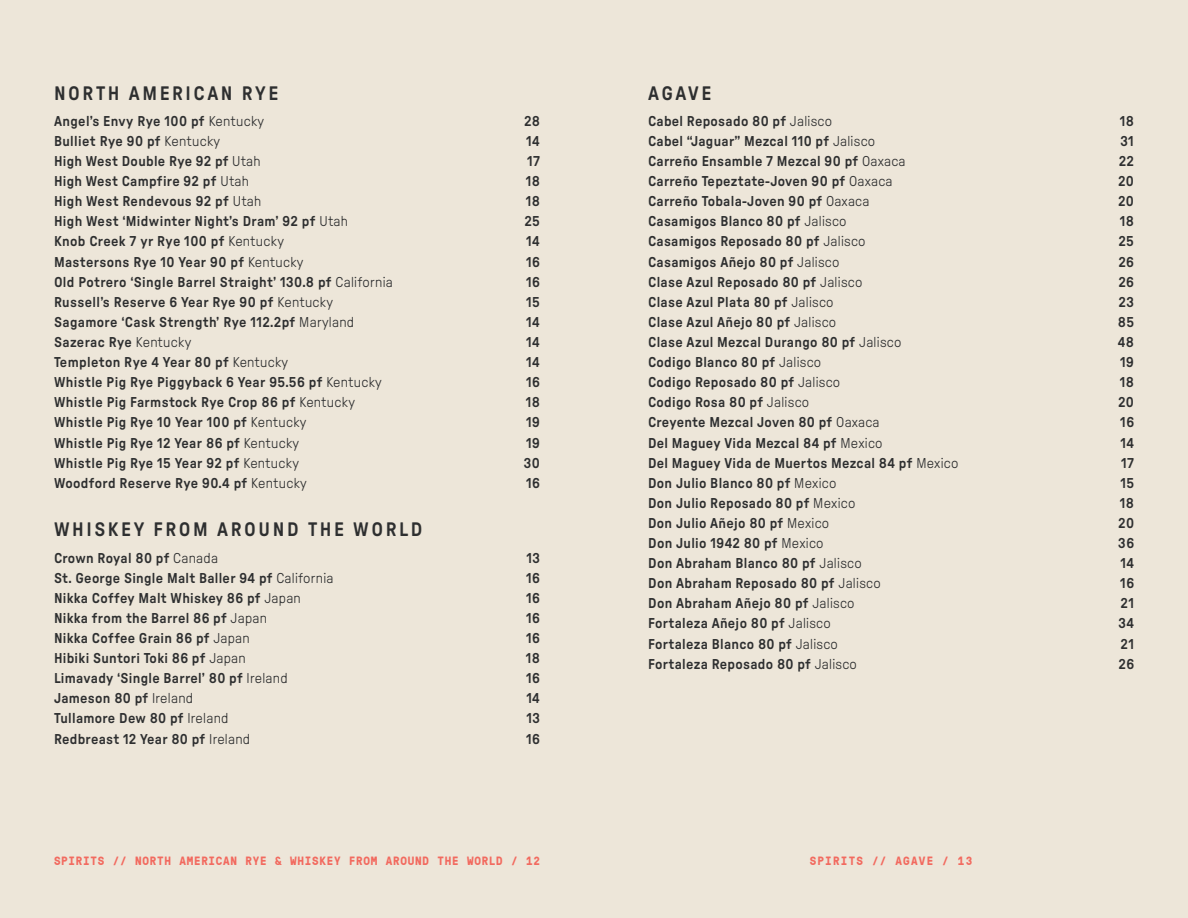
<style>
.page{position:relative;width:1188px;height:918px;background:#ede6d9}
.page>*{position:absolute;margin:0;border:0;box-sizing:border-box;transform-origin:0 0}
.t1{font:500 19.5px "GT Pressura";letter-spacing:.13em;color:#2e2f30}
.t2{font:500 14.25px "GT Pressura";letter-spacing:.02em;color:#2e2f30}
.t3{font:700 12px "GT Pressura Mono";letter-spacing:.06em;color:#f26a5f}
.t4{font:700 12px "GT Pressura Mono";letter-spacing:.1em;color:#f26a5f}
.s1{font-weight:300}
</style>
<div class="page">
<h1 class="t1" style="left:54px;top:81px;width:226px">NORTH AMERICAN RYE</h1>
<p class="t2" style="left:54px;top:112px;width:212px">Angel’s Envy Rye 100 pf <span class="s1">Kentucky</span></p>
<p class="t2" style="left:524px;top:112px;width:17px">28</p>
<p class="t2" style="left:54px;top:132px;width:168px">Bulliet Rye 90 pf <span class="s1">Kentucky</span></p>
<p class="t2" style="left:526px;top:132px;width:15px">14</p>
<p class="t2" style="left:54px;top:153px;width:208px">High West Double Rye 92 pf <span class="s1">Utah</span></p>
<p class="t2" style="left:527px;top:153px;width:14px">17</p>
<p class="t2" style="left:54px;top:173px;width:196px">High West Campfire 92 pf <span class="s1">Utah</span></p>
<p class="t2" style="left:526px;top:173px;width:16px">18</p>
<p class="t2" style="left:54px;top:193px;width:209px">High West Rendevous 92 pf <span class="s1">Utah</span></p>
<p class="t2" style="left:526px;top:193px;width:16px">18</p>
<p class="t2" style="left:54px;top:213px;width:295px">High West ‘Midwinter Night’s Dram’ 92 pf <span class="s1">Utah</span></p>
<p class="t2" style="left:524px;top:213px;width:17px">25</p>
<p class="t2" style="left:54px;top:233px;width:231px">Knob Creek 7 yr Rye 100 pf <span class="s1">Kentucky</span></p>
<p class="t2" style="left:526px;top:233px;width:15px">14</p>
<p class="t2" style="left:54px;top:253px;width:251px">Mastersons Rye 10 Year 90 pf <span class="s1">Kentucky</span></p>
<p class="t2" style="left:526px;top:253px;width:15px">16</p>
<p class="t2" style="left:54px;top:273px;width:340px">Old Potrero ‘Single Barrel Straight’ 130.8 pf <span class="s1">California</span></p>
<p class="t2" style="left:526px;top:273px;width:15px">16</p>
<p class="t2" style="left:54px;top:293px;width:281px">Russell’s Reserve 6 Year Rye 90 pf <span class="s1">Kentucky</span></p>
<p class="t2" style="left:526px;top:293px;width:15px">15</p>
<p class="t2" style="left:54px;top:313px;width:302px">Sagamore ‘Cask Strength’ Rye 112.2pf <span class="s1">Maryland</span></p>
<p class="t2" style="left:526px;top:313px;width:15px">14</p>
<p class="t2" style="left:54px;top:334px;width:139px">Sazerac Rye <span class="s1">Kentucky</span></p>
<p class="t2" style="left:526px;top:334px;width:15px">14</p>
<p class="t2" style="left:54px;top:354px;width:236px">Templeton Rye 4 Year 80 pf <span class="s1">Kentucky</span></p>
<p class="t2" style="left:526px;top:354px;width:15px">14</p>
<p class="t2" style="left:54px;top:374px;width:329px">Whistle Pig Rye Piggyback 6 Year 95.56 pf <span class="s1">Kentucky</span></p>
<p class="t2" style="left:526px;top:374px;width:15px">16</p>
<p class="t2" style="left:54px;top:394px;width:302px">Whistle Pig Farmstock Rye Crop 86 pf <span class="s1">Kentucky</span></p>
<p class="t2" style="left:526px;top:394px;width:16px">18</p>
<p class="t2" style="left:54px;top:414px;width:254px">Whistle Pig Rye 10 Year 100 pf <span class="s1">Kentucky</span></p>
<p class="t2" style="left:526px;top:414px;width:15px">19</p>
<p class="t2" style="left:54px;top:434px;width:247px">Whistle Pig Rye 12 Year 86 pf <span class="s1">Kentucky</span></p>
<p class="t2" style="left:526px;top:434px;width:15px">19</p>
<p class="t2" style="left:54px;top:454px;width:246px">Whistle Pig Rye 15 Year 92 pf <span class="s1">Kentucky</span></p>
<p class="t2" style="left:524px;top:454px;width:18px">30</p>
<p class="t2" style="left:54px;top:474px;width:254px">Woodford Reserve Rye 90.4 pf <span class="s1">Kentucky</span></p>
<p class="t2" style="left:526px;top:474px;width:15px">16</p>
<h1 class="t1" style="left:54px;top:518px;width:370px">WHISKEY FROM AROUND THE WORLD</h1>
<p class="t2" style="left:54px;top:549px;width:166px">Crown Royal 80 pf <span class="s1">Canada</span></p>
<p class="t2" style="left:526px;top:549px;width:15px">13</p>
<p class="t2" style="left:54px;top:569px;width:281px">St. George Single Malt Baller 94 pf <span class="s1">California</span></p>
<p class="t2" style="left:526px;top:569px;width:15px">16</p>
<p class="t2" style="left:54px;top:589px;width:248px">Nikka Coffey Malt Whiskey 86 pf <span class="s1">Japan</span></p>
<p class="t2" style="left:526px;top:589px;width:15px">16</p>
<p class="t2" style="left:54px;top:609px;width:215px">Nikka from the Barrel 86 pf <span class="s1">Japan</span></p>
<p class="t2" style="left:526px;top:609px;width:15px">16</p>
<p class="t2" style="left:54px;top:630px;width:197px">Nikka Coffee Grain 86 pf <span class="s1">Japan</span></p>
<p class="t2" style="left:526px;top:630px;width:15px">16</p>
<p class="t2" style="left:54px;top:650px;width:193px">Hibiki Suntori Toki 86 pf <span class="s1">Japan</span></p>
<p class="t2" style="left:526px;top:650px;width:16px">18</p>
<p class="t2" style="left:54px;top:670px;width:235px">Limavady ‘Single Barrel’ 80 pf <span class="s1">Ireland</span></p>
<p class="t2" style="left:526px;top:670px;width:15px">16</p>
<p class="t2" style="left:54px;top:690px;width:141px">Jameson 80 pf <span class="s1">Ireland</span></p>
<p class="t2" style="left:526px;top:690px;width:15px">14</p>
<p class="t2" style="left:54px;top:710px;width:176px">Tullamore Dew 80 pf <span class="s1">Ireland</span></p>
<p class="t2" style="left:526px;top:710px;width:15px">13</p>
<p class="t2" style="left:54px;top:730px;width:198px">Redbreast 12 Year 80 pf <span class="s1">Ireland</span></p>
<p class="t2" style="left:526px;top:730px;width:15px">16</p>
<p class="t3" style="left:54px;top:852px;width:488px">SPIRITS // NORTH AMERICAN RYE &amp; WHISKEY FROM AROUND THE WORLD / 12</p>
<h1 class="t1" style="left:648px;top:81px;width:65px">AGAVE</h1>
<p class="t2" style="left:648px;top:112px;width:186px">Cabel Reposado 80 pf <span class="s1">Jalisco</span></p>
<p class="t2" style="left:1120px;top:112px;width:16px">18</p>
<p class="t2" style="left:648px;top:132px;width:229px">Cabel “Jaguar” Mezcal 110 pf <span class="s1">Jalisco</span></p>
<p class="t2" style="left:1120px;top:132px;width:15px">31</p>
<p class="t2" style="left:648px;top:153px;width:259px">Carreño Ensamble 7 Mezcal 90 pf <span class="s1">Oaxaca</span></p>
<p class="t2" style="left:1119px;top:153px;width:17px">22</p>
<p class="t2" style="left:648px;top:173px;width:246px">Carreño Tepeztate-Joven 90 pf <span class="s1">Oaxaca</span></p>
<p class="t2" style="left:1118px;top:173px;width:17px">20</p>
<p class="t2" style="left:648px;top:193px;width:223px">Carreño Tobala-Joven 90 pf <span class="s1">Oaxaca</span></p>
<p class="t2" style="left:1118px;top:193px;width:17px">20</p>
<p class="t2" style="left:648px;top:213px;width:200px">Casamigos Blanco 80 pf <span class="s1">Jalisco</span></p>
<p class="t2" style="left:1120px;top:213px;width:16px">18</p>
<p class="t2" style="left:648px;top:233px;width:219px">Casamigos Reposado 80 pf <span class="s1">Jalisco</span></p>
<p class="t2" style="left:1119px;top:233px;width:17px">25</p>
<p class="t2" style="left:648px;top:253px;width:193px">Casamigos Añejo 80 pf <span class="s1">Jalisco</span></p>
<p class="t2" style="left:1118px;top:253px;width:17px">26</p>
<p class="t2" style="left:648px;top:273px;width:216px">Clase Azul Reposado 80 pf <span class="s1">Jalisco</span></p>
<p class="t2" style="left:1118px;top:273px;width:17px">26</p>
<p class="t2" style="left:648px;top:293px;width:187px">Clase Azul Plata 80 pf <span class="s1">Jalisco</span></p>
<p class="t2" style="left:1119px;top:293px;width:17px">23</p>
<p class="t2" style="left:648px;top:313px;width:190px">Clase Azul Añejo 80 pf <span class="s1">Jalisco</span></p>
<p class="t2" style="left:1118px;top:313px;width:18px">85</p>
<p class="t2" style="left:648px;top:334px;width:255px">Clase Azul Mezcal Durango 80 pf <span class="s1">Jalisco</span></p>
<p class="t2" style="left:1118px;top:334px;width:18px">48</p>
<p class="t2" style="left:648px;top:354px;width:175px">Codigo Blanco 80 pf <span class="s1">Jalisco</span></p>
<p class="t2" style="left:1120px;top:354px;width:15px">19</p>
<p class="t2" style="left:648px;top:374px;width:194px">Codigo Reposado 80 pf <span class="s1">Jalisco</span></p>
<p class="t2" style="left:1120px;top:374px;width:16px">18</p>
<p class="t2" style="left:648px;top:394px;width:163px">Codigo Rosa 80 pf <span class="s1">Jalisco</span></p>
<p class="t2" style="left:1118px;top:394px;width:17px">20</p>
<p class="t2" style="left:648px;top:414px;width:233px">Creyente Mezcal Joven 80 pf <span class="s1">Oaxaca</span></p>
<p class="t2" style="left:1120px;top:414px;width:15px">16</p>
<p class="t2" style="left:648px;top:434px;width:236px">Del Maguey Vida Mezcal 84 pf <span class="s1">Mexico</span></p>
<p class="t2" style="left:1120px;top:434px;width:15px">14</p>
<p class="t2" style="left:648px;top:454px;width:312px">Del Maguey Vida de Muertos Mezcal 84 pf <span class="s1">Mexico</span></p>
<p class="t2" style="left:1121px;top:454px;width:14px">17</p>
<p class="t2" style="left:648px;top:474px;width:190px">Don Julio Blanco 80 pf <span class="s1">Mexico</span></p>
<p class="t2" style="left:1120px;top:474px;width:15px">15</p>
<p class="t2" style="left:648px;top:494px;width:209px">Don Julio Reposado 80 pf <span class="s1">Mexico</span></p>
<p class="t2" style="left:1120px;top:494px;width:16px">18</p>
<p class="t2" style="left:648px;top:514px;width:183px">Don Julio Añejo 80 pf <span class="s1">Mexico</span></p>
<p class="t2" style="left:1118px;top:514px;width:17px">20</p>
<p class="t2" style="left:648px;top:535px;width:177px">Don Julio 1942 80 pf <span class="s1">Mexico</span></p>
<p class="t2" style="left:1118px;top:535px;width:17px">36</p>
<p class="t2" style="left:648px;top:555px;width:215px">Don Abraham Blanco 80 pf <span class="s1">Jalisco</span></p>
<p class="t2" style="left:1120px;top:555px;width:15px">14</p>
<p class="t2" style="left:648px;top:575px;width:234px">Don Abraham Reposado 80 pf <span class="s1">Jalisco</span></p>
<p class="t2" style="left:1120px;top:575px;width:15px">16</p>
<p class="t2" style="left:648px;top:595px;width:208px">Don Abraham Añejo 80 pf <span class="s1">Jalisco</span></p>
<p class="t2" style="left:1121px;top:595px;width:15px">21</p>
<p class="t2" style="left:648px;top:615px;width:184px">Fortaleza Añejo 80 pf <span class="s1">Jalisco</span></p>
<p class="t2" style="left:1118px;top:615px;width:17px">34</p>
<p class="t2" style="left:648px;top:635px;width:191px">Fortaleza Blanco 80 pf <span class="s1">Jalisco</span></p>
<p class="t2" style="left:1121px;top:635px;width:15px">21</p>
<p class="t2" style="left:648px;top:655px;width:210px">Fortaleza Reposado 80 pf <span class="s1">Jalisco</span></p>
<p class="t2" style="left:1119px;top:655px;width:17px">26</p>
<p class="t4" style="left:810px;top:852px;width:164px">SPIRITS // AGAVE / 13</p>
</div>
